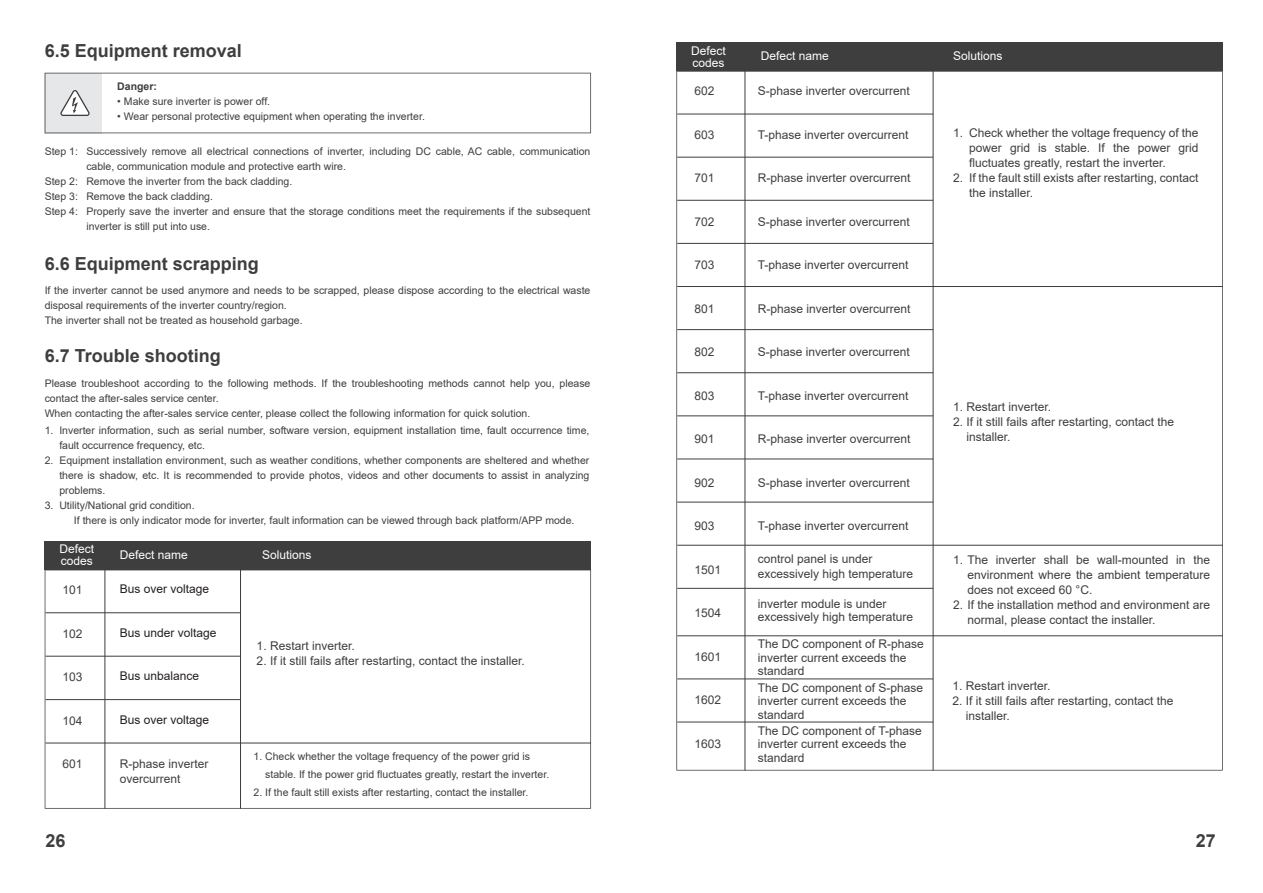
<style>
.page{position:relative;width:1263px;height:893px;background:#fff}
.page>*{position:absolute;margin:0;border:0;box-sizing:border-box;transform-origin:0 0}
.t1{font:700 18px "Arial";color:#3e3e3f}
.t2{font:12px/15px "Arial";color:#3e3e3f}
.t3{font:12px/12px "Arial";color:#fff}
.t4{font:12px "Arial";color:#231f20}
.t5{font:10.5px/15px "Arial";color:#3e3e3f}
.t6{font:700 10.5px "Arial";color:#3e3e3f}
</style>
<div class="page">
<svg style="left:45px;top:73px;width:546px;height:60px"></svg>
<svg style="left:45px;top:570px;width:546px;height:239px"></svg>
<div style="left:45px;top:541px;width:546px;height:28px;background:#3e3e3f"></div>
<hr style="left:46px;top:612px;width:194px;height:1px;background:#3e3e3f">
<hr style="left:46px;top:656px;width:194px;height:1px;background:#3e3e3f">
<hr style="left:46px;top:699px;width:194px;height:1px;background:#3e3e3f">
<hr style="left:46px;top:743px;width:545px;height:1px;background:#3e3e3f">
<hr style="left:105px;top:569px;width:1px;height:240px;background:#3e3e3f">
<hr style="left:240px;top:570px;width:1px;height:239px;background:#3e3e3f">
<div style="left:676px;top:42px;width:547px;height:29px;background:#3e3e3f"></div>
<svg style="left:676px;top:71px;width:547px;height:700px"></svg>
<hr style="left:677px;top:635px;width:546px;height:1px;background:#3e3e3f">
<hr style="left:677px;top:678px;width:256px;height:1px;background:#3e3e3f">
<hr style="left:677px;top:722px;width:256px;height:1px;background:#3e3e3f">
<hr style="left:745px;top:70px;width:1px;height:701px;background:#3e3e3f">
<hr style="left:933px;top:70px;width:1px;height:701px;background:#3e3e3f">
<h1 class="t1" style="left:45px;top:38px;width:199px">6.5 Equipment removal</h1>
<p class="t5" style="left:45px;top:144px;width:35px">Step 1:</p>
<p class="t5" style="left:45px;top:174px;width:35px;text-align:justify">Step 2:<br>Step 3:<br>Step 4:</p>
<p class="t6" style="left:117px;top:79px;width:41px">Danger:</p>
<p class="t5" style="left:117px;top:94px;width:154px">• Make sure inverter is power off.</p>
<p class="t5" style="left:117px;top:109px;width:309px">• Wear personal protective equipment when operating the inverter.</p>
<p class="t5" style="left:86px;top:143px;width:506px">Successively remove all electrical connections of inverter, including DC cable, AC cable, communication cable, communication module and protective earth wire.<br>Remove the inverter from the back cladding.<br>Remove the back cladding.<br>Properly save the inverter and ensure that the storage conditions meet the requirements if the subsequent inverter is still put into use.</p>
<h1 class="t1" style="left:45px;top:251px;width:216px">6.6 Equipment scrapping</h1>
<p class="t5" style="left:45px;top:283px;width:547px">If the inverter cannot be used anymore and needs to be scrapped, please dispose according to the electrical waste disposal requirements of the inverter country/region.<br>The inverter shall not be treated as household garbage.</p>
<h1 class="t1" style="left:45px;top:343px;width:178px">6.7 Trouble shooting</h1>
<p class="t5" style="left:45px;top:376px;width:547px">Please troubleshoot according to the following methods. If the troubleshooting methods cannot help you, please contact the after-sales service center.<br>When contacting the after-sales service center, please collect the following information for quick solution.</p>
<p class="t5" style="left:45px;top:423px;width:10px">1.</p>
<p class="t5" style="left:45px;top:453px;width:10px">2.</p>
<p class="t5" style="left:45px;top:498px;width:10px">3.</p>
<p class="t5" style="left:59px;top:423px;width:532px">Inverter information, such as serial number, software version, equipment installation time, fault occurrence time, fault occurrence frequency, etc.<br>Equipment installation environment, such as weather conditions, whether components are sheltered and whether there is shadow, etc. It is recommended to provide photos, videos and other documents to assist in analyzing problems.<br>Utility/National grid condition.</p>
<p class="t5" style="left:74px;top:513px;width:502px">If there is only indicator mode for inverter, fault information can be viewed through back platform/APP mode.</p>
<p class="t3" style="left:59px;top:543px;width:36px">Defect codes</p>
<p class="t3" style="left:120px;top:549px;width:70px">Defect name</p>
<p class="t3" style="left:262px;top:549px;width:51px">Solutions</p>
<p class="t2" style="left:63px;top:582px;width:22px">101</p>
<p class="t2" style="left:63px;top:626px;width:22px">102</p>
<p class="t2" style="left:63px;top:669px;width:22px">103</p>
<p class="t2" style="left:63px;top:713px;width:22px">104</p>
<p class="t2" style="left:63px;top:756px;width:22px">601</p>
<p class="t4" style="left:120px;top:581px;width:91px">Bus over voltage</p>
<p class="t4" style="left:120px;top:624px;width:98px">Bus under voltage</p>
<p class="t4" style="left:120px;top:668px;width:81px">Bus unbalance</p>
<p class="t4" style="left:120px;top:711px;width:91px">Bus over voltage</p>
<p class="t2" style="left:120px;top:756px;width:90px">R-phase inverter overcurrent</p>
<p class="t2" style="left:257px;top:639px;width:100px">1. Restart inverter.</p>
<p class="t2" style="left:257px;top:654px;width:270px">2. If it still fails after restarting, contact the installer.</p>
<p class="t5" style="left:265px;top:747px;width:286px;line-height:18px;text-indent:-12px">1. Check whether the voltage frequency of the power grid is stable. If the power grid fluctuates greatly, restart the inverter.</p>
<p class="t5" style="left:253px;top:785px;width:276px">2. If the fault still exists after restarting, contact the installer.</p>
<p class="t3" style="left:691px;top:44px;width:36px">Defect codes</p>
<p class="t3" style="left:761px;top:50px;width:70px">Defect name</p>
<p class="t3" style="left:953px;top:50px;width:51px">Solutions</p>
<p class="t2" style="left:694px;top:84px;width:22px">602</p>
<p class="t2" style="left:694px;top:127px;width:22px">603</p>
<p class="t2" style="left:694px;top:171px;width:22px">701</p>
<p class="t2" style="left:694px;top:214px;width:22px">702</p>
<p class="t2" style="left:694px;top:258px;width:22px">703</p>
<p class="t2" style="left:694px;top:301px;width:22px">801</p>
<p class="t2" style="left:694px;top:345px;width:22px">802</p>
<p class="t2" style="left:694px;top:388px;width:22px">803</p>
<p class="t2" style="left:694px;top:432px;width:22px">901</p>
<p class="t2" style="left:694px;top:475px;width:22px">902</p>
<p class="t2" style="left:694px;top:519px;width:22px">903</p>
<p class="t2" style="left:694px;top:562px;width:28px">1501</p>
<p class="t2" style="left:694px;top:606px;width:28px">1504</p>
<p class="t2" style="left:694px;top:649px;width:28px">1601</p>
<p class="t2" style="left:694px;top:693px;width:28px">1602</p>
<p class="t2" style="left:694px;top:736px;width:28px">1603</p>
<p class="t2" style="left:758px;top:84px;width:154px">S-phase inverter overcurrent</p>
<p class="t2" style="left:758px;top:127px;width:152px">T-phase inverter overcurrent</p>
<p class="t2" style="left:758px;top:171px;width:154px">R-phase inverter overcurrent</p>
<p class="t2" style="left:758px;top:214px;width:154px">S-phase inverter overcurrent</p>
<p class="t2" style="left:758px;top:258px;width:152px">T-phase inverter overcurrent</p>
<p class="t2" style="left:758px;top:301px;width:154px">R-phase inverter overcurrent</p>
<p class="t2" style="left:758px;top:345px;width:154px">S-phase inverter overcurrent</p>
<p class="t2" style="left:758px;top:388px;width:152px">T-phase inverter overcurrent</p>
<p class="t2" style="left:758px;top:432px;width:154px">R-phase inverter overcurrent</p>
<p class="t2" style="left:758px;top:475px;width:154px">S-phase inverter overcurrent</p>
<p class="t2" style="left:758px;top:519px;width:152px">T-phase inverter overcurrent</p>
<p class="t2" style="left:758px;top:552px;width:157px">control panel is under excessively high temperature</p>
<p class="t2" style="left:758px;top:597px;width:157px;line-height:13.5px">inverter module is under excessively high temperature</p>
<p class="t2" style="left:758px;top:637px;width:168px;line-height:13.5px">The DC component of R-phase inverter current exceeds the standard</p>
<p class="t2" style="left:758px;top:681px;width:167px;line-height:13.5px">The DC component of S-phase inverter current exceeds the standard</p>
<p class="t2" style="left:758px;top:724px;width:165px;line-height:13.5px">The DC component of T-phase inverter current exceeds the standard</p>
<p class="t2" style="left:969px;top:125px;width:231px">Check whether the voltage frequency of the power grid is stable. If the power grid fluctuates greatly, restart the inverter.<br>If the fault still exists after restarting, contact the installer.</p>
<p class="t2" style="left:953px;top:125px;width:12px">1.</p>
<p class="t2" style="left:953px;top:170px;width:12px">2.</p>
<p class="t2" style="left:953px;top:399px;width:100px">1. Restart inverter.</p>
<p class="t2" style="left:966px;top:414px;width:209px;text-indent:-13px">2. If it still fails after restarting, contact the installer.</p>
<p class="t2" style="left:967px;top:552px;width:244px;text-align:justify;text-indent:-14px">1. The inverter shall be wall-mounted in the environment where the ambient temperature does not exceed 60 °C.</p>
<p class="t2" style="left:967px;top:597px;width:244px;text-indent:-14px">2. If the installation method and environment are normal, please contact the installer.</p>
<p class="t2" style="left:952px;top:678px;width:100px">1. Restart inverter.</p>
<p class="t2" style="left:966px;top:693px;width:209px;text-indent:-13px">2. If it still fails after restarting, contact the installer.</p>
<h1 class="t1" style="left:46px;top:828px;width:22px">26</h1>
<h1 class="t1" style="left:1196px;top:828px;width:22px">27</h1>
</div>
